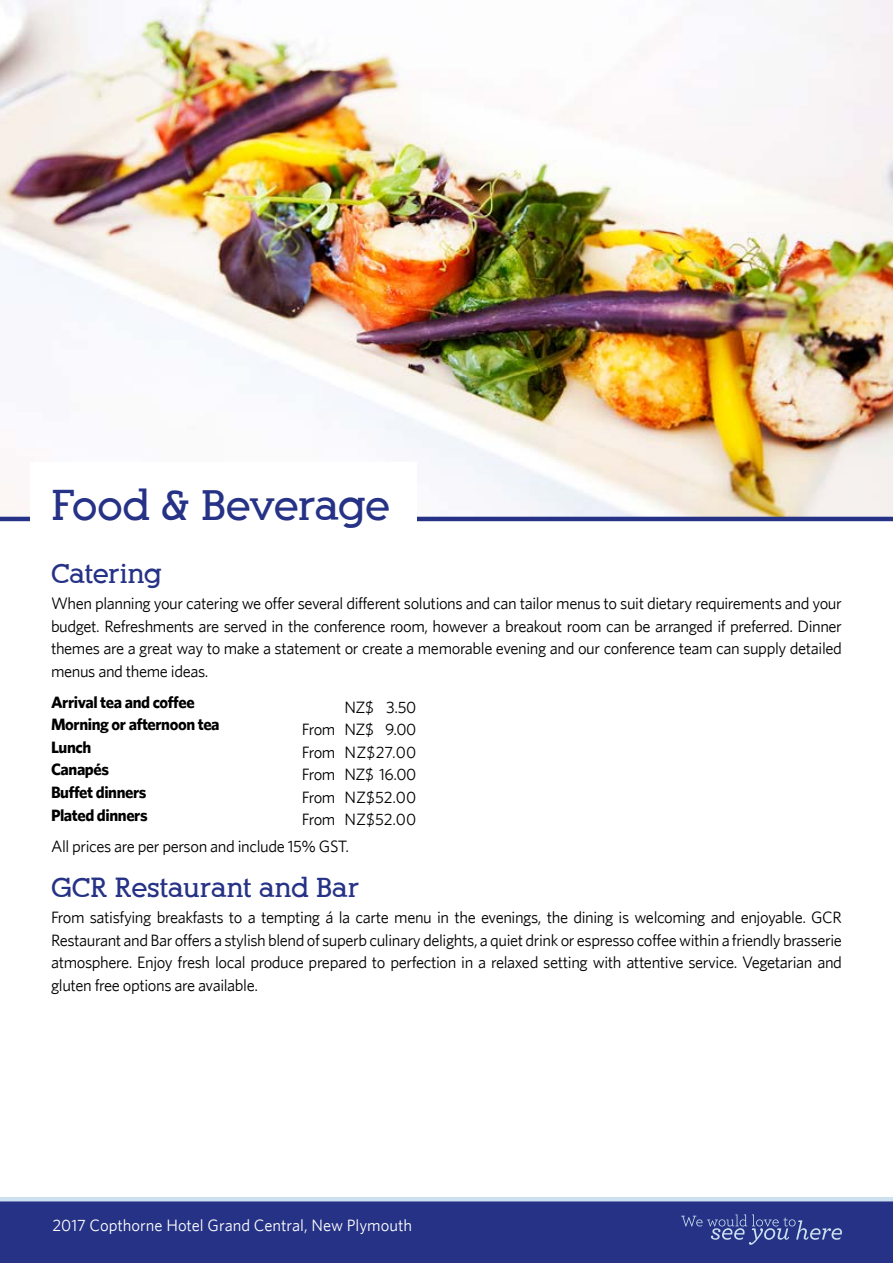
<style>
.page{position:relative;width:893px;height:1263px;background:#fff}
.page>*{position:absolute;margin:0;border:0;box-sizing:border-box;transform-origin:0 0}
.t1{font:700 42px "Alexandria FLF";letter-spacing:-.02em;color:#263286}
.t2{font:700 27px "Alexandria FLF";letter-spacing:-.01em;color:#263286}
.t3{font:16.5px/22.5px "Whitney HTF";letter-spacing:-.025em;color:#000;text-align:justify}
.t4{font:700 16.5px/22.5px "Whitney HTF";letter-spacing:-.025em;color:#000}
.t5{font:16.5px "Whitney HTF";color:#fff}
</style>
<div class="page">
<img style="left:0;top:0;width:893px;height:517px">
<hr style="left:0;top:517px;width:893px;height:4px;background:#263286">
<div style="left:30px;top:462px;width:386px;height:70px;background:#fff"></div>
<div style="left:0;top:1200px;width:893px;height:63px;background:#263286"></div>
<svg style="left:681px;top:1214px;width:161px;height:31px"></svg>
<hr style="left:0;top:1197px;width:893px;height:4px;background:#cce0ef">
<h1 class="t1" style="left:51px;top:483px;width:340px">Food &amp; Beverage</h1>
<h2 class="t2" style="left:51px;top:559px;width:112px">Catering</h2>
<p class="t3" style="left:51px;top:592px;width:792px">When planning your catering we offer several different solutions and can tailor menus to suit dietary requirements and your budget. Refreshments are served in the conference room, however a breakout room can be arranged if preferred. Dinner themes are a great way to make a statement or create a memorable evening and our conference team can supply detailed menus and theme ideas.</p>
<p class="t4" style="left:51px;top:690px;width:170px">Arrival tea and coffee<br>Morning or afternoon tea<br>Lunch<br>Canapés<br>Buffet dinners<br>Plated dinners</p>
<p class="t3" style="left:51px;top:834px;width:300px">All prices are per person and include 15% GST.</p>
<h2 class="t2" style="left:51px;top:873px;width:310px">GCR Restaurant and Bar</h2>
<p class="t3" style="left:51px;top:906px;width:792px">From satisfying breakfasts to a tempting á la carte menu in the evenings, the dining is welcoming and enjoyable. GCR Restaurant and Bar offers a stylish blend of superb culinary delights, a quiet drink or espresso coffee within a friendly brasserie atmosphere. Enjoy fresh local produce prepared to perfection in a relaxed setting with attentive service. Vegetarian and gluten free options are available.</p>
<p class="t3" style="left:302px;top:695px;width:116px;text-indent:43px">NZ$ 3.50<br>From NZ$ 9.00<br>From NZ$27.00<br>From NZ$ 16.00<br>From NZ$52.00<br>From NZ$52.00</p>
<p class="t5" style="left:52px;top:1215px;width:361px">2017 Copthorne Hotel Grand Central, New Plymouth</p>
</div>
